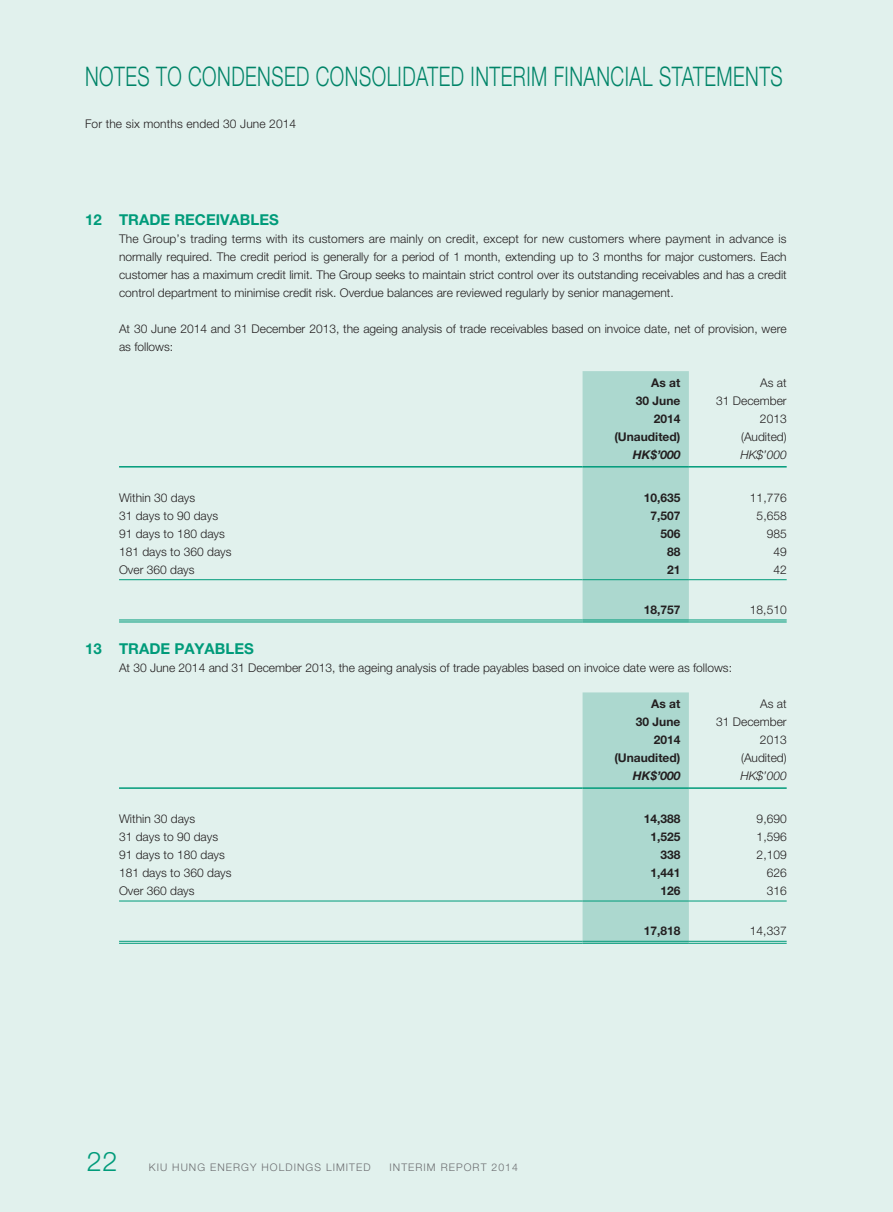
<style>
.page{position:relative;width:893px;height:1212px;background:#e1f1ed}
.page>*{position:absolute;margin:0;border:0;box-sizing:border-box;transform-origin:0 0}
.t1{font:300 27px "Helvetica Neue LT Std";letter-spacing:.025em;color:#008468;scale:.72 1}
.t2{font:300 27px "Helvetica Neue LT Std";color:#009b7a}
.t3{font:700 15px "Helvetica Neue LT Std";color:#009b7a}
.t4{font:300 12px/18px "Helvetica Neue LT Std";color:#231f20;text-align:right}
.t5{font:700 12px/18px "Helvetica Neue LT Std";color:#231f20;text-align:right}
.t6{font:italic 700 12px "Helvetica Neue LT Std";color:#231f20}
.t7{font:italic 300 12px "Helvetica Neue LT Std";color:#231f20}
.t8{font:300 10.5px "Helvetica Neue LT Std";letter-spacing:.1em;color:#6c6d70}
</style>
<div class="page">
<div style="left:583px;top:371px;width:106px;height:250px;background:#acd8cf"></div>
<hr style="left:119px;top:466px;width:464px;height:1px;background:#009b7a">
<hr style="left:583px;top:466px;width:106px;height:1px;background:#009b7a">
<hr style="left:689px;top:466px;width:98px;height:1px;background:#009b7a">
<hr style="left:119px;top:579px;width:464px;height:1px;background:#009b7a">
<hr style="left:583px;top:579px;width:106px;height:1px;background:#009b7a">
<hr style="left:689px;top:579px;width:98px;height:1px;background:#009b7a">
<hr style="left:119px;top:619px;width:464px;height:1px;background:#009b7a">
<hr style="left:119px;top:621px;width:464px;height:1px;background:#009b7a">
<hr style="left:583px;top:619px;width:106px;height:1px;background:#009b7a">
<hr style="left:583px;top:621px;width:106px;height:1px;background:#009b7a">
<hr style="left:689px;top:619px;width:98px;height:1px;background:#009b7a">
<hr style="left:689px;top:621px;width:98px;height:1px;background:#009b7a">
<div style="left:583px;top:692px;width:106px;height:251px;background:#acd8cf"></div>
<hr style="left:119px;top:787px;width:464px;height:2px;background:#009b7a">
<hr style="left:583px;top:787px;width:106px;height:2px;background:#009b7a">
<hr style="left:689px;top:787px;width:98px;height:2px;background:#009b7a">
<hr style="left:119px;top:901px;width:464px;height:1px;background:#009b7a">
<hr style="left:583px;top:901px;width:106px;height:1px;background:#009b7a">
<hr style="left:689px;top:901px;width:98px;height:1px;background:#009b7a">
<hr style="left:119px;top:941px;width:464px;height:1px;background:#009b7a">
<hr style="left:119px;top:943px;width:464px;height:1px;background:#009b7a">
<hr style="left:583px;top:941px;width:106px;height:1px;background:#009b7a">
<hr style="left:583px;top:943px;width:106px;height:1px;background:#009b7a">
<hr style="left:689px;top:941px;width:98px;height:1px;background:#009b7a">
<hr style="left:689px;top:943px;width:98px;height:1px;background:#009b7a">
<h1 class="t1" style="left:85px;top:60px;width:38px">Notes</h1>
<h1 class="t1" style="left:156px;top:60px;width:84px">to Condensed</h1>
<h1 class="t1" style="left:316px;top:60px;width:38px">Consolidated</h1>
<h1 class="t1" style="left:471px;top:60px;width:147px">Interim Financial</h1>
<h1 class="t1" style="left:659px;top:60px;width:36px">Statements</h1>
<p class="t4" style="left:85px;top:114px;width:213px">For the six months ended 30 June 2014</p>
<p class="t3" style="left:85px;top:210px;width:30px">12 TRA</p>
<p class="t3" style="left:149px;top:210px;width:130px">DE RECEIVABLES</p>
<p class="t4" style="left:119px;top:230px;width:669px;text-align:justify">The Group’s trading terms with its customers are mainly on credit, except for new customers where payment in advance is normally required. The credit period is generally for a period of 1 month, extending up to 3 months for major customers. Each customer has a maximum credit limit. The Group seeks to maintain strict control over its outstanding receivables and has a credit control department to minimise credit risk. Overdue balances are reviewed regularly by senior management.</p>
<p class="t4" style="left:119px;top:320px;width:669px;text-align:left">At 30 June 2014 and 31 December 2013, the ageing analysis of trade receivables based on invoice date, net of provision, were as follows:</p>
<p class="t5" style="left:636px;top:374px;width:46px">As at<br>30 June<br>2014</p>
<p class="t4" style="left:716px;top:374px;width:72px">As at<br>31 December<br>2013</p>
<p class="t5" style="left:614px;top:428px;width:67px">(Unaudited)</p>
<p class="t4" style="left:741px;top:428px;width:47px">(Audited)</p>
<p class="t6" style="left:633px;top:447px;width:49px">HK$’000</p>
<p class="t7" style="left:740px;top:448px;width:48px">HK$’000</p>
<p class="t4" style="left:119px;top:488px;width:78px">Within 30 days</p>
<p class="t5" style="left:644px;top:488px;width:38px">10,635</p>
<p class="t4" style="left:750px;top:488px;width:38px">11,776</p>
<p class="t4" style="left:119px;top:506px;width:101px">31 days to 90 days</p>
<p class="t5" style="left:650px;top:506px;width:32px">7,507</p>
<p class="t4" style="left:757px;top:506px;width:32px">5,658</p>
<p class="t4" style="left:119px;top:524px;width:107px">91 days to 180 days</p>
<p class="t5" style="left:660px;top:524px;width:22px">506</p>
<p class="t4" style="left:767px;top:524px;width:22px">985</p>
<p class="t4" style="left:119px;top:542px;width:114px">181 days to 360 days</p>
<p class="t5" style="left:667px;top:542px;width:15px">88</p>
<p class="t4" style="left:773px;top:542px;width:15px">49</p>
<p class="t4" style="left:119px;top:560px;width:77px">Over 360 days</p>
<p class="t5" style="left:667px;top:560px;width:15px">21</p>
<p class="t4" style="left:773px;top:560px;width:15px">42</p>
<p class="t5" style="left:644px;top:600px;width:38px">18,757</p>
<p class="t4" style="left:750px;top:600px;width:38px">18,510</p>
<p class="t3" style="left:85px;top:640px;width:30px">13 TRA</p>
<p class="t3" style="left:149px;top:640px;width:36px">DE PAYA</p>
<p class="t3" style="left:215px;top:640px;width:40px">BLES</p>
<p class="t4" style="left:119px;top:659px;width:614px">At 30 June 2014 and 31 December 2013, the ageing analysis of trade payables based on invoice date were as follows:</p>
<p class="t5" style="left:636px;top:695px;width:46px">As at<br>30 June<br>2014</p>
<p class="t4" style="left:716px;top:695px;width:72px">As at<br>31 December<br>2013</p>
<p class="t5" style="left:614px;top:749px;width:67px">(Unaudited)</p>
<p class="t4" style="left:741px;top:749px;width:47px">(Audited)</p>
<p class="t6" style="left:633px;top:769px;width:49px">HK$’000</p>
<p class="t7" style="left:740px;top:769px;width:48px">HK$’000</p>
<p class="t4" style="left:119px;top:809px;width:78px">Within 30 days</p>
<p class="t5" style="left:644px;top:809px;width:38px">14,388</p>
<p class="t4" style="left:757px;top:809px;width:32px">9,690</p>
<p class="t4" style="left:119px;top:827px;width:101px">31 days to 90 days</p>
<p class="t5" style="left:650px;top:827px;width:32px">1,525</p>
<p class="t4" style="left:757px;top:827px;width:32px">1,596</p>
<p class="t4" style="left:119px;top:845px;width:107px">91 days to 180 days</p>
<p class="t5" style="left:660px;top:845px;width:22px">338</p>
<p class="t4" style="left:757px;top:845px;width:32px">2,109</p>
<p class="t4" style="left:119px;top:863px;width:114px">181 days to 360 days</p>
<p class="t5" style="left:650px;top:863px;width:32px">1,441</p>
<p class="t4" style="left:767px;top:863px;width:22px">626</p>
<p class="t4" style="left:119px;top:881px;width:77px">Over 360 days</p>
<p class="t5" style="left:660px;top:881px;width:22px">126</p>
<p class="t4" style="left:767px;top:881px;width:22px">316</p>
<p class="t5" style="left:644px;top:922px;width:38px">17,818</p>
<p class="t4" style="left:750px;top:922px;width:38px">14,337</p>
<h1 class="t2" style="left:87px;top:1144px;width:32px">22</h1>
<p class="t8" style="left:149px;top:1160px;width:223px">KIU HUNG ENERGY HOLDINGS LIMITED</p>
<p class="t8" style="left:389px;top:1160px;width:130px">INTERIM REPORT 2014</p>
</div>
